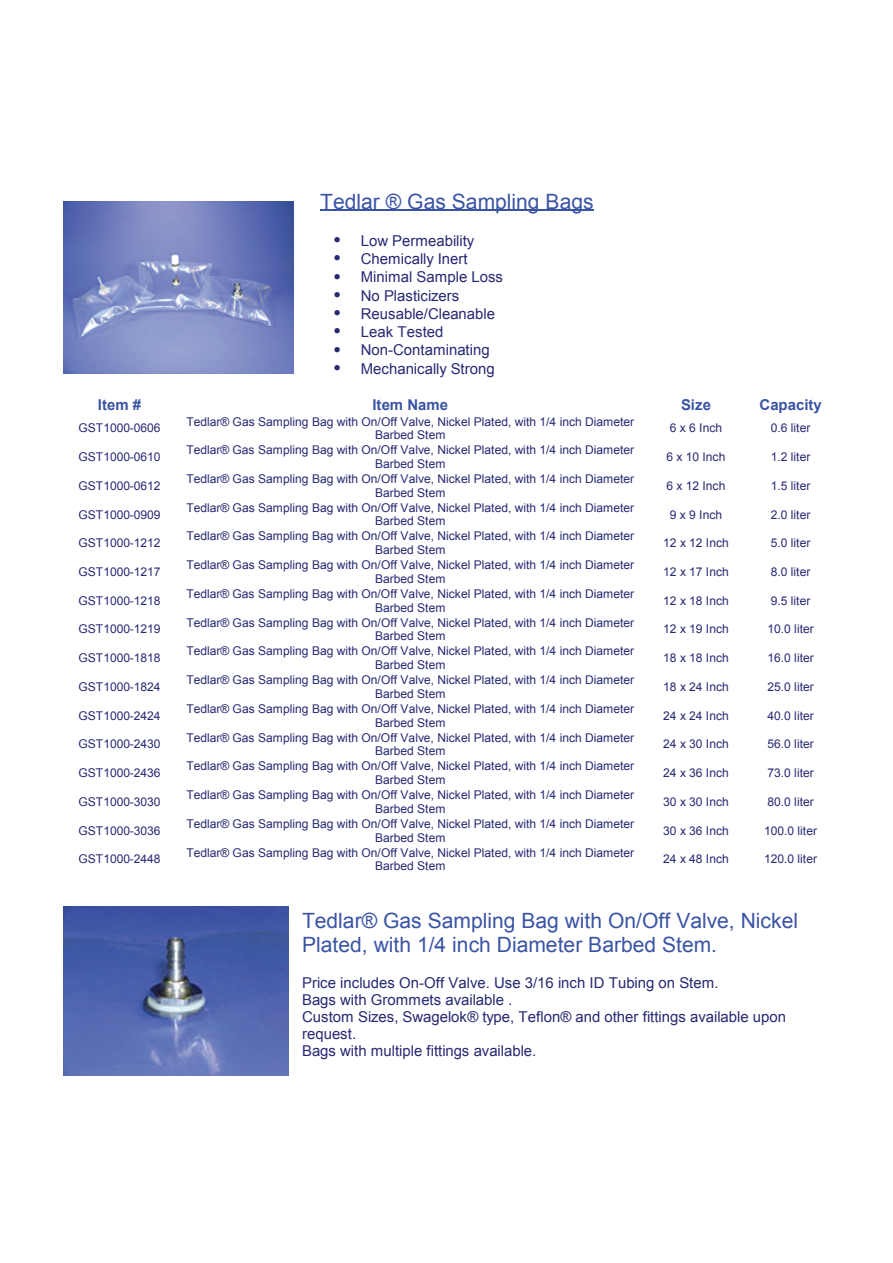
<style>
.page{position:relative;width:893px;height:1263px;background:#fff}
.page>*{position:absolute;margin:0;border:0;box-sizing:border-box;transform-origin:0 0}
.t1{font:21px/24.2px "Arial";color:#3a54a4}
.t2{font:15px/17.2px "Arial";color:#272973}
.t3{font:700 15px "Arial";color:#3a54a4}
.t4{font:12px/13.8px "Arial";color:#272973;text-align:center}
</style>
<div class="page">
<hr style="left:320px;top:209px;width:274px;height:2px;background:#3a54a4">
<img style="left:64px;top:201px;width:229px;height:172px">
<img style="left:64px;top:907px;width:225px;height:168px">
<h1 class="t1" style="left:320px;top:190px;width:275px">Tedlar ® Gas Sampling Bags</h1>
<p class="t2" style="left:334px;top:232px;width:142px">• Low Permeability</p>
<p class="t2" style="left:334px;top:250px;width:135px">• Chemically Inert</p>
<p class="t2" style="left:334px;top:269px;width:171px">• Minimal Sample Loss</p>
<p class="t2" style="left:334px;top:287px;width:127px">• No Plasticizers</p>
<p class="t2" style="left:334px;top:305px;width:163px">• Reusable/Cleanable</p>
<p class="t2" style="left:334px;top:323px;width:111px">• Leak Tested</p>
<p class="t2" style="left:334px;top:342px;width:157px">• Non-Contaminating</p>
<p class="t2" style="left:334px;top:360px;width:162px">• Mechanically Strong</p>
<p class="t3" style="left:98px;top:395px;width:45px">Item #</p>
<p class="t3" style="left:372px;top:395px;width:77px">Item Name</p>
<p class="t3" style="left:681px;top:395px;width:31px">Size</p>
<p class="t3" style="left:759px;top:395px;width:64px">Capacity</p>
<p class="t4" style="left:78px;top:421px;width:84px">GST1000-0606</p>
<p class="t4" style="left:186px;top:414px;width:449px">Tedlar® Gas Sampling Bag with On/Off Valve, Nickel Plated, with 1/4 inch Diameter<br>Barbed Stem</p>
<p class="t4" style="left:670px;top:421px;width:54px">6 x 6 Inch</p>
<p class="t4" style="left:771px;top:421px;width:41px">0.6 liter</p>
<p class="t4" style="left:78px;top:450px;width:84px">GST1000-0610</p>
<p class="t4" style="left:186px;top:443px;width:449px">Tedlar® Gas Sampling Bag with On/Off Valve, Nickel Plated, with 1/4 inch Diameter<br>Barbed Stem</p>
<p class="t4" style="left:666px;top:450px;width:60px">6 x 10 Inch</p>
<p class="t4" style="left:771px;top:450px;width:41px">1.2 liter</p>
<p class="t4" style="left:78px;top:479px;width:84px">GST1000-0612</p>
<p class="t4" style="left:186px;top:472px;width:449px">Tedlar® Gas Sampling Bag with On/Off Valve, Nickel Plated, with 1/4 inch Diameter<br>Barbed Stem</p>
<p class="t4" style="left:666px;top:479px;width:60px">6 x 12 Inch</p>
<p class="t4" style="left:771px;top:479px;width:41px">1.5 liter</p>
<p class="t4" style="left:78px;top:508px;width:84px">GST1000-0909</p>
<p class="t4" style="left:186px;top:501px;width:449px">Tedlar® Gas Sampling Bag with On/Off Valve, Nickel Plated, with 1/4 inch Diameter<br>Barbed Stem</p>
<p class="t4" style="left:670px;top:508px;width:54px">9 x 9 Inch</p>
<p class="t4" style="left:771px;top:508px;width:41px">2.0 liter</p>
<p class="t4" style="left:78px;top:536px;width:84px">GST1000-1212</p>
<p class="t4" style="left:186px;top:529px;width:449px">Tedlar® Gas Sampling Bag with On/Off Valve, Nickel Plated, with 1/4 inch Diameter<br>Barbed Stem</p>
<p class="t4" style="left:663px;top:536px;width:67px">12 x 12 Inch</p>
<p class="t4" style="left:771px;top:536px;width:41px">5.0 liter</p>
<p class="t4" style="left:78px;top:565px;width:84px">GST1000-1217</p>
<p class="t4" style="left:186px;top:558px;width:449px">Tedlar® Gas Sampling Bag with On/Off Valve, Nickel Plated, with 1/4 inch Diameter<br>Barbed Stem</p>
<p class="t4" style="left:663px;top:565px;width:67px">12 x 17 Inch</p>
<p class="t4" style="left:771px;top:565px;width:41px">8.0 liter</p>
<p class="t4" style="left:78px;top:594px;width:84px">GST1000-1218</p>
<p class="t4" style="left:186px;top:587px;width:449px">Tedlar® Gas Sampling Bag with On/Off Valve, Nickel Plated, with 1/4 inch Diameter<br>Barbed Stem</p>
<p class="t4" style="left:663px;top:594px;width:67px">12 x 18 Inch</p>
<p class="t4" style="left:771px;top:594px;width:41px">9.5 liter</p>
<p class="t4" style="left:78px;top:622px;width:84px">GST1000-1219</p>
<p class="t4" style="left:186px;top:616px;width:449px">Tedlar® Gas Sampling Bag with On/Off Valve, Nickel Plated, with 1/4 inch Diameter<br>Barbed Stem</p>
<p class="t4" style="left:663px;top:622px;width:67px">12 x 19 Inch</p>
<p class="t4" style="left:767px;top:622px;width:48px">10.0 liter</p>
<p class="t4" style="left:78px;top:651px;width:84px">GST1000-1818</p>
<p class="t4" style="left:186px;top:644px;width:449px">Tedlar® Gas Sampling Bag with On/Off Valve, Nickel Plated, with 1/4 inch Diameter<br>Barbed Stem</p>
<p class="t4" style="left:663px;top:651px;width:67px">18 x 18 Inch</p>
<p class="t4" style="left:767px;top:651px;width:48px">16.0 liter</p>
<p class="t4" style="left:78px;top:680px;width:84px">GST1000-1824</p>
<p class="t4" style="left:186px;top:673px;width:449px">Tedlar® Gas Sampling Bag with On/Off Valve, Nickel Plated, with 1/4 inch Diameter<br>Barbed Stem</p>
<p class="t4" style="left:663px;top:680px;width:67px">18 x 24 Inch</p>
<p class="t4" style="left:767px;top:680px;width:48px">25.0 liter</p>
<p class="t4" style="left:78px;top:709px;width:84px">GST1000-2424</p>
<p class="t4" style="left:186px;top:702px;width:449px">Tedlar® Gas Sampling Bag with On/Off Valve, Nickel Plated, with 1/4 inch Diameter<br>Barbed Stem</p>
<p class="t4" style="left:663px;top:709px;width:67px">24 x 24 Inch</p>
<p class="t4" style="left:767px;top:709px;width:48px">40.0 liter</p>
<p class="t4" style="left:78px;top:737px;width:84px">GST1000-2430</p>
<p class="t4" style="left:186px;top:730px;width:449px">Tedlar® Gas Sampling Bag with On/Off Valve, Nickel Plated, with 1/4 inch Diameter<br>Barbed Stem</p>
<p class="t4" style="left:663px;top:737px;width:67px">24 x 30 Inch</p>
<p class="t4" style="left:767px;top:737px;width:48px">56.0 liter</p>
<p class="t4" style="left:78px;top:766px;width:84px">GST1000-2436</p>
<p class="t4" style="left:186px;top:759px;width:449px">Tedlar® Gas Sampling Bag with On/Off Valve, Nickel Plated, with 1/4 inch Diameter<br>Barbed Stem</p>
<p class="t4" style="left:663px;top:766px;width:67px">24 x 36 Inch</p>
<p class="t4" style="left:767px;top:766px;width:48px">73.0 liter</p>
<p class="t4" style="left:78px;top:795px;width:84px">GST1000-3030</p>
<p class="t4" style="left:186px;top:788px;width:449px">Tedlar® Gas Sampling Bag with On/Off Valve, Nickel Plated, with 1/4 inch Diameter<br>Barbed Stem</p>
<p class="t4" style="left:663px;top:795px;width:67px">30 x 30 Inch</p>
<p class="t4" style="left:767px;top:795px;width:48px">80.0 liter</p>
<p class="t4" style="left:78px;top:824px;width:84px">GST1000-3036</p>
<p class="t4" style="left:186px;top:817px;width:449px">Tedlar® Gas Sampling Bag with On/Off Valve, Nickel Plated, with 1/4 inch Diameter<br>Barbed Stem</p>
<p class="t4" style="left:663px;top:824px;width:67px">30 x 36 Inch</p>
<p class="t4" style="left:764px;top:824px;width:54px">100.0 liter</p>
<p class="t4" style="left:78px;top:852px;width:84px">GST1000-2448</p>
<p class="t4" style="left:186px;top:846px;width:449px">Tedlar® Gas Sampling Bag with On/Off Valve, Nickel Plated, with 1/4 inch Diameter<br>Barbed Stem</p>
<p class="t4" style="left:663px;top:852px;width:67px">24 x 48 Inch</p>
<p class="t4" style="left:764px;top:852px;width:54px">120.0 liter</p>
<h1 class="t1" style="left:302px;top:909px;width:497px">Tedlar® Gas Sampling Bag with On/Off Valve, Nickel<br>Plated, with 1/4 inch Diameter Barbed Stem.</h1>
<p class="t2" style="left:302px;top:974px;width:485px">Price includes On-Off Valve. Use 3/16 inch ID Tubing on Stem.<br>Bags with Grommets available .<br>Custom Sizes, Swagelok® type, Teflon® and other fittings available upon request.<br>Bags with multiple fittings available.</p>
</div>
